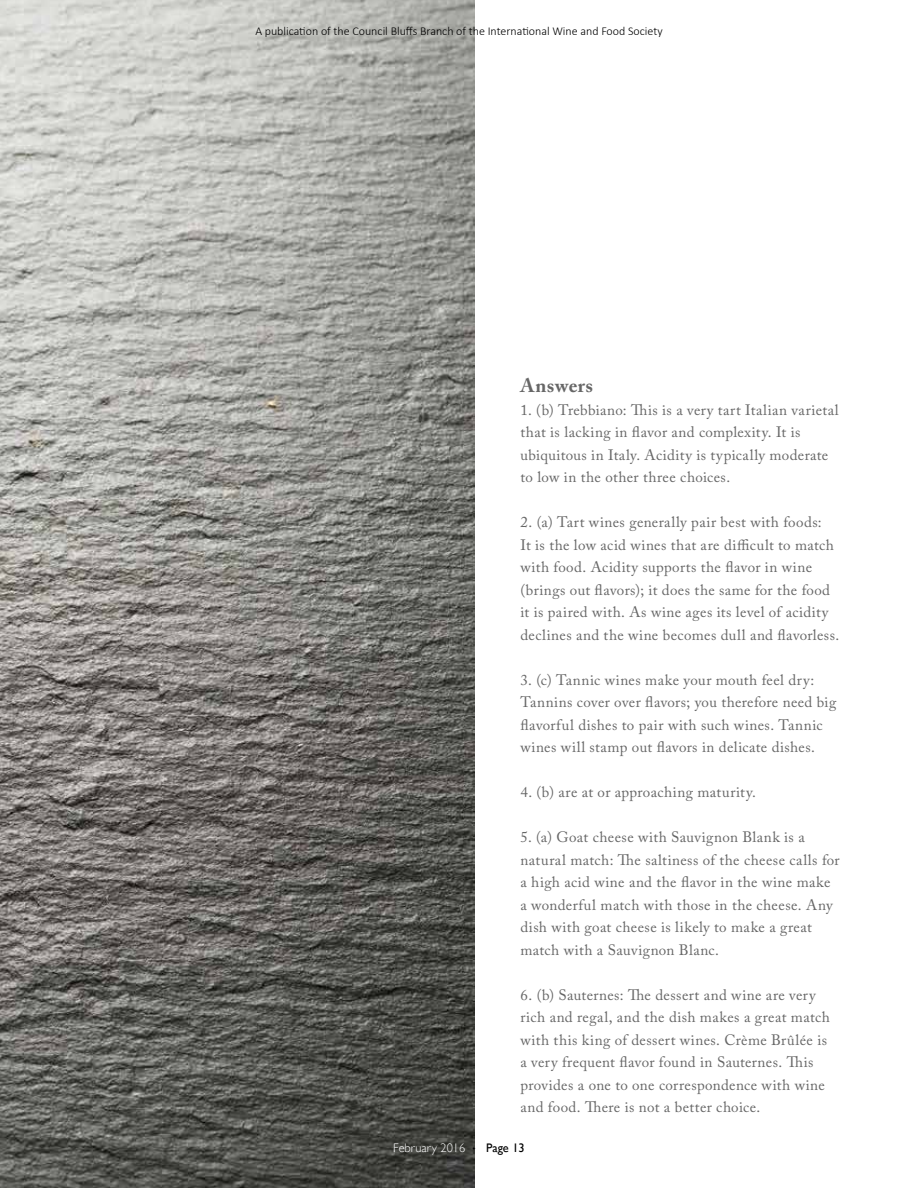
<style>
.page{position:relative;width:918px;height:1188px;background:#fff}
.page>*{position:absolute;margin:0;border:0;box-sizing:border-box;transform-origin:0 0}
.t1{font:700 19.5px "Adobe Caslon Pro";letter-spacing:.025em;color:#666}
.t2{font:15px/22.5px "Adobe Caslon Pro";letter-spacing:.025em;color:#666}
.t3{font:300 12.3px "Gill Sans";color:#fff}
.t4{font:300 12px "Calibri";color:#000}
.s1{font-family:"Avenir LT Std";font-weight:900;color:#000}
.s2{font-weight:400;color:#000}
</style>
<div class="page">
<img style="left:0;top:0;width:474px;height:1188px">
<p class="t4" style="left:255px;top:24px;width:409px">A publication of the Council Bluffs Branch of the International Wine and Food Society</p>
<h1 class="t1" style="left:520px;top:374px;width:74px">Answers</h1>
<p class="t2" style="left:520px;top:398px;width:320px">1. (b) Trebbiano: This is a very tart Italian varietal that is lacking in flavor and complexity. It is ubiquitous in Italy. Acidity is typically moderate to low in the other three choices.</p>
<p class="t2" style="left:520px;top:511px;width:320px">2. (a) Tart wines generally pair best with foods:<br>It is the low acid wines that are difficult to match with food. Acidity supports the flavor in wine (brings out flavors); it does the same for the food it is paired with. As wine ages its level of acidity declines and the wine becomes dull and flavorless.</p>
<p class="t2" style="left:520px;top:668px;width:317px">3. (c) Tannic wines make your mouth feel dry:<br>Tannins cover over flavors; you therefore need big flavorful dishes to pair with such wines. Tannic wines will stamp out flavors in delicate dishes.</p>
<p class="t2" style="left:520px;top:781px;width:237px">4. (b) are at or approaching maturity.</p>
<p class="t2" style="left:520px;top:826px;width:321px">5. (a) Goat cheese with Sauvignon Blank is a natural match: The saltiness of the cheese calls for a high acid wine and the flavor in the wine make a wonderful match with those in the cheese. Any dish with goat cheese is likely to make a great match with a Sauvignon Blanc.</p>
<p class="t2" style="left:520px;top:983px;width:311px">6. (b) Sauternes: The dessert and wine are very rich and regal, and the dish makes a great match with this king of dessert wines. Crème Brûlée is a very frequent flavor found in Sauternes. This provides a one to one correspondence with wine and food. There is not a better choice.</p>
<p class="t3" style="left:393px;top:1141px;width:133px">February 2016 <span class="s1">·</span> <span class="s2">Page 13</span></p>
</div>
